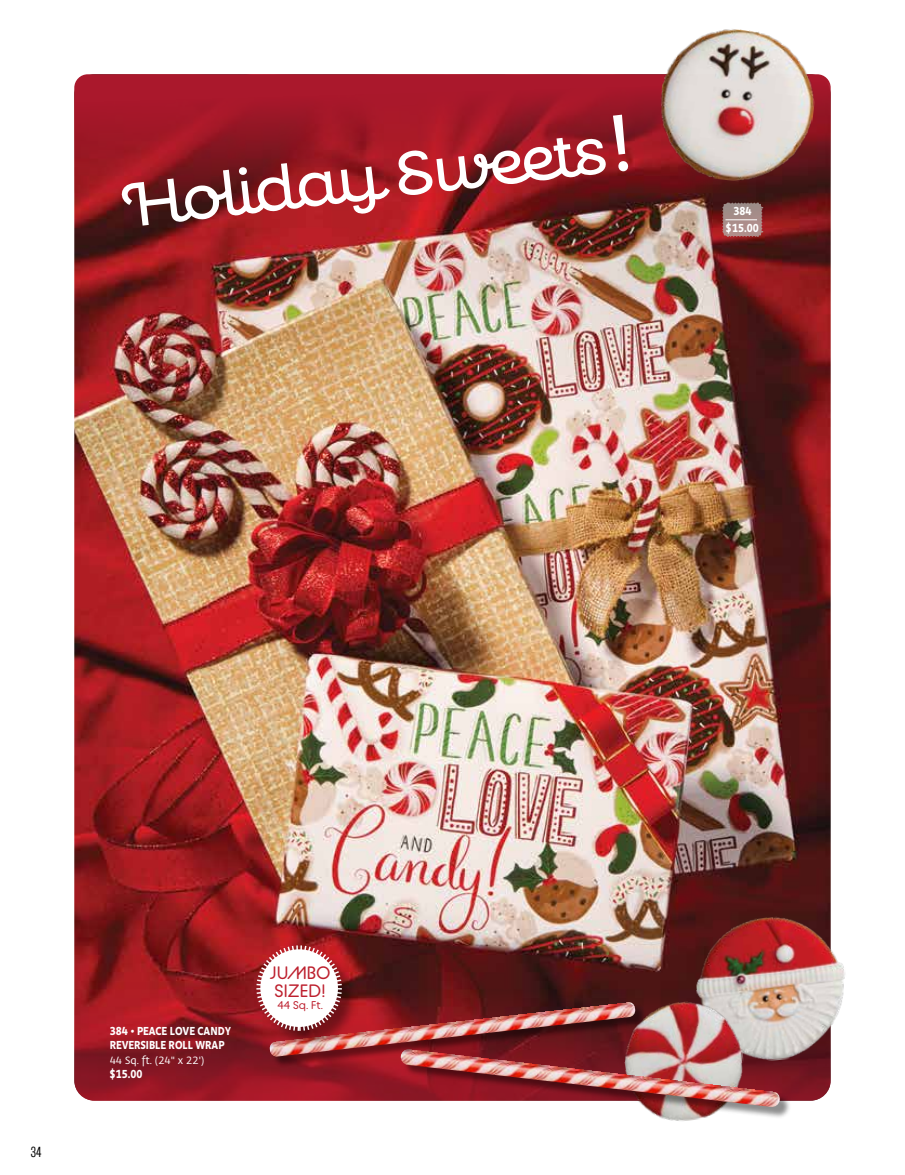
<style>
.page{position:relative;width:905px;height:1175px;background:#fff}
.page>*{position:absolute;margin:0;border:0;box-sizing:border-box;transform-origin:0 0}
.t1{font:500 61.5px "Confiteria Script";color:#fff}
.t2{font:18px/18px "BC Alphapipe RB";color:#bd202e}
.t3{font:15px "Antarctican Headline";color:#000}
.t4{font:700 12px/13.5px "Obliqua Sans";color:#fff;scale:.85 1}
.t5{font:11.25px "Obliqua Sans";color:#fff}
.t6{font:11.25px "BC Alphapipe RB";color:#bd202e}
</style>
<div class="page">
<img style="left:74px;top:74px;width:756px;height:1026px">
<svg style="left:74px;top:74px;width:756px;height:129px;background:#981824"></svg>
<svg style="left:74px;top:982px;width:756px;height:118px;background:#851720"></svg>
<img style="left:690px;top:910px;width:155px;height:157px">
<img style="left:618px;top:995px;width:131px;height:126px">
<div style="left:403px;top:1051px;width:388px;height:67px;background:#000;opacity:.45"></div>
<img style="left:400px;top:1049px;width:380px;height:58px">
<div style="left:271px;top:1003px;width:376px;height:64px;background:#000;opacity:.45"></div>
<img style="left:269px;top:1002px;width:366px;height:55px">
<img style="left:652px;top:29px;width:169px;height:160px">
<div style="left:259px;top:948px;width:101px;height:101px;background:#000;opacity:.37"></div>
<svg style="left:255px;top:944px;width:88px;height:88px"></svg>
<svg style="left:721px;top:202px;width:42px;height:36px"></svg>
<hr style="left:725px;top:219px;width:32px;height:1px;background:#fff">
<svg style="left:612px;top:115px;width:16px;height:57px"></svg>
<h1 class="t1" style="left:118px;top:166px;width:490px;rotate:-6deg">Holiday SweetS</h1>
<p class="t4" style="left:726px;top:204px;width:40px;line-height:16.5px;text-align:center">384 $15.00</p>
<p class="t3" style="left:31px;top:1142px;width:12px">34</p>
<p class="t4" style="left:110px;top:1025px;width:144px">384 • PEACE LOVE CANDY<br>REVERSIBLE ROLL WRAP</p>
<p class="t5" style="left:110px;top:1054px;width:96px">44 Sq. ft. (24" x 22')</p>
<p class="t4" style="left:110px;top:1067px;width:40px">$15.00</p>
<h2 class="t2" style="left:270px;top:963px;width:62px">JUMBO<br>SIZED!</h2>
<p class="t6" style="left:277px;top:998px;width:47px">44 Sq. Ft.</p>
</div>
